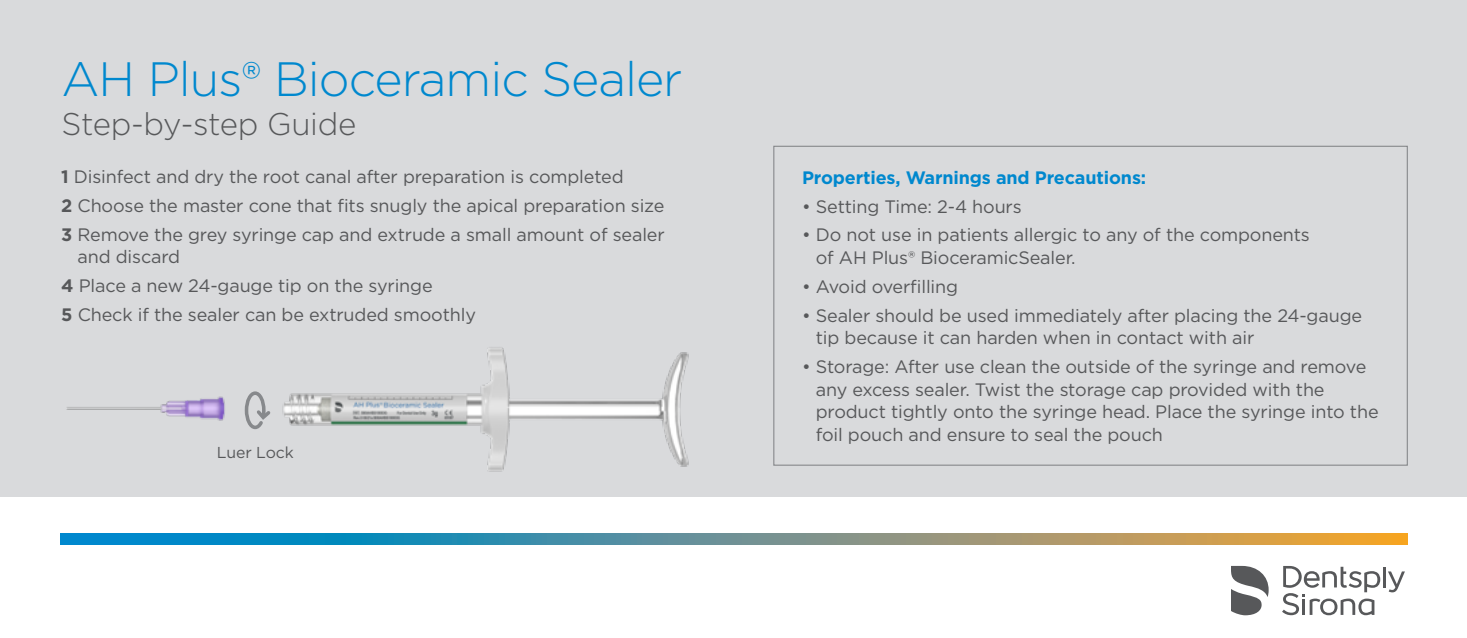
<style>
.page{position:relative;width:1467px;height:638px;background:#fff}
.page>*{position:absolute;margin:0;border:0;box-sizing:border-box;transform-origin:0 0}
.t1{font:300 48.15px "Gotham";letter-spacing:-.02em;color:#0088ce}
.t2{font:300 31.28px "Gotham";letter-spacing:-.01em;color:#57585a}
.headlines{font:18px/22.5px "Gotham";letter-spacing:-.01em;color:#57585a}
.headlines-2{font:700 18px "Gotham";letter-spacing:-.01em;color:#0088ce}
.headlines-3{font:18px "Gotham HTF";letter-spacing:-.01em;color:#57585a}
.headlines-4{font:15.75px "Gotham";letter-spacing:-.01em;color:#57585a}
.s1{font-weight:700}
.s2{font-family:"Gotham";font-weight:700}
</style>
<div class="page">
<div style="left:0;top:0;width:1467px;height:594px;background:#d9dadc"></div>
<div style="left:0;top:497px;width:1467px;height:141px;background:#fff"></div>
<hr style="left:1383px;top:567px;width:3px;height:20px;background:#57585a">
<svg style="left:1388px;top:571px;width:17px;height:21px"></svg>
<svg style="left:1282px;top:566px;width:98px;height:49px"></svg>
<svg style="left:1231px;top:566px;width:38px;height:49px"></svg>
<svg style="left:60px;top:533px;width:1347px;height:11px;background:#6a928d"></svg>
<img style="left:66px;top:396px;width:159px;height:25px">
<img style="left:282px;top:347px;width:407px;height:125px">
<svg style="left:244px;top:391px;width:27px;height:39px"></svg>
<p class="t1" style="left:61px;top:48px;width:623px">AH Plus® Bioceramic Sealer</p>
<p class="t2" style="left:61px;top:104px;width:296px">Step-by-step Guide</p>
<p class="headlines" style="left:61px;top:165px;width:564px"><span class="s1">1</span> Disinfect and dry the root canal after preparation is completed</p>
<p class="headlines" style="left:61px;top:194px;width:605px"><span class="s1">2</span> Choose the master cone that fits snugly the apical preparation size</p>
<p class="headlines" style="left:78px;top:223px;width:589px;text-indent:-16px"><span class="s1">3</span> Remove the grey syringe cap and extrude a small amount of sealer and discard</p>
<p class="headlines-3" style="left:61px;top:276px;width:373px"><span class="s2">4</span> Place a new 24-gauge tip on the syringe</p>
<p class="headlines" style="left:61px;top:303px;width:416px"><span class="s1">5</span> Check if the sealer can be extruded smoothly</p>
<p class="headlines-4" style="left:217px;top:442px;width:78px">Luer Lock</p>
<p class="headlines-2" style="left:802px;top:165px;width:346px">Properties, Warnings and Precautions:</p>
<p class="headlines" style="left:802px;top:194px;width:221px">• Setting Time: 2-4 hours</p>
<p class="headlines" style="left:816px;top:223px;width:496px;text-indent:-14px">• Do not use in patients allergic to any of the components of AH Plus® BioceramicSealer.</p>
<p class="headlines" style="left:802px;top:275px;width:158px">• Avoid overfilling</p>
<p class="headlines" style="left:816px;top:304px;width:548px;text-indent:-14px">• Sealer should be used immediately after placing the 24-gauge tip because it can harden when in contact with air</p>
<p class="headlines" style="left:816px;top:355px;width:564px;text-indent:-14px">• Storage: After use clean the outside of the syringe and remove any excess sealer. Twist the storage cap provided with the product tightly onto the syringe head. Place the syringe into the foil pouch and ensure to seal the pouch</p>
</div>
